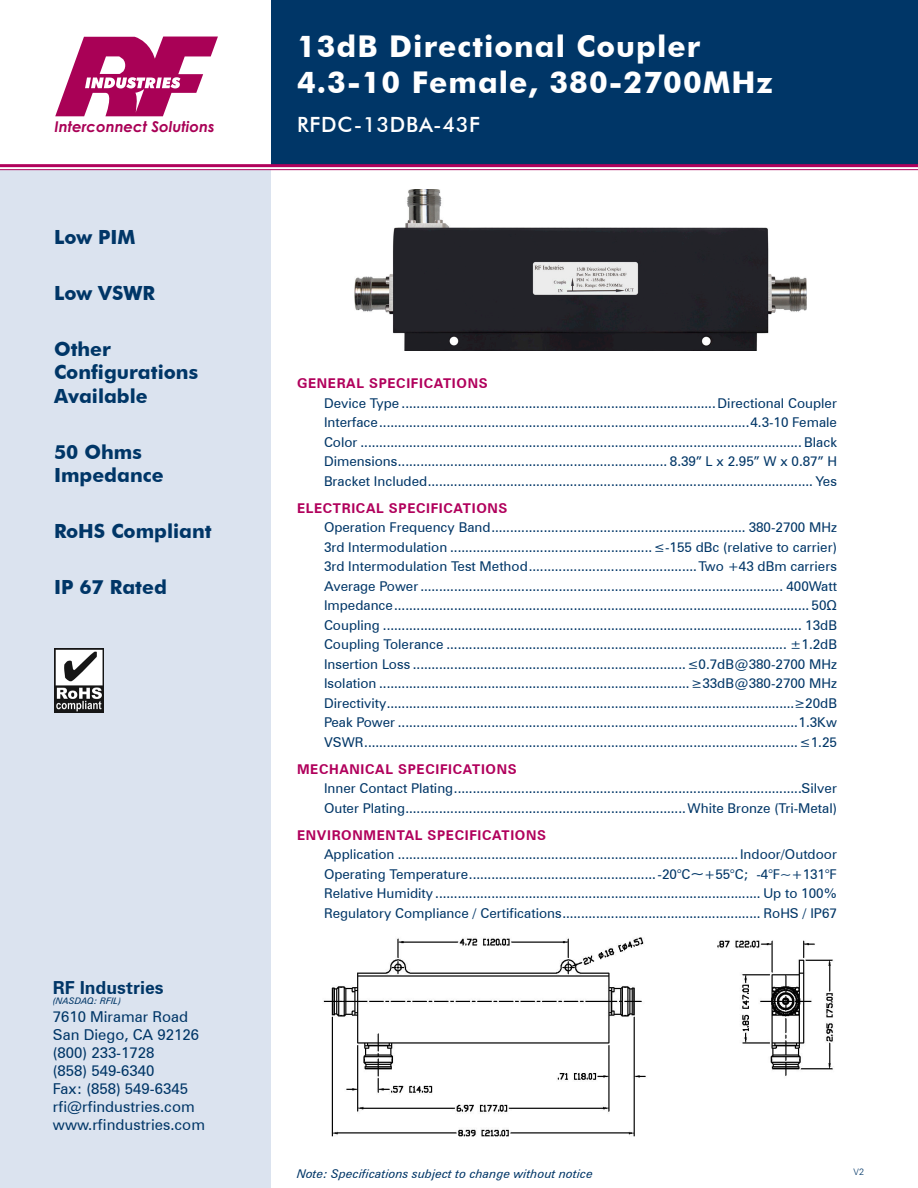
<style>
.page{position:relative;width:918px;height:1188px;background:#fff}
.page>*{position:absolute;margin:0;border:0;box-sizing:border-box;transform-origin:0 0}
.Heading{font:700 30px "Futura BT";letter-spacing:.035em;color:#fff}
.Heading-2{font:500 21px "Futura BT";letter-spacing:.035em;color:#fff}
.t1{font:700 19.5px/23.4px "Futura BT";color:#003667}
.t2{font:700 18px "Zurich BT";color:#003667}
.t3{font:15px/18px "Zurich BT";color:#003667}
.t4{font:italic 700 14.85px "Century Gothic";color:#a90156}
.Content{font:13.5px "Zurich BT";color:#003667}
.Section_Headings{font:700 13.5px "Zurich BT";letter-spacing:.05em;color:#b1015c}
.t5{font:italic 12px "Zurich BT";color:#003667}
.t6{font:italic 9px "Zurich BT";color:#003667}
.Certification_captio{font:300 9px "Zurich BT";color:#003667}
.s1{font-size:16.5px}
</style>
<div class="page">
<div style="left:271px;top:0;width:647px;height:165px;background:#003667"></div>
<div style="left:0;top:170px;width:271px;height:1018px;background:#dbe3ef"></div>
<img style="left:55px;top:648px;width:48px;height:64px">
<hr style="left:0;top:164px;width:918px;height:3px;background:#b1015c">
<hr style="left:0;top:169px;width:918px;height:1px;background:#b1015c">
<svg style="left:55px;top:37px;width:163px;height:79px"></svg>
<img style="left:354px;top:189px;width:453px;height:162px">
<img style="left:323px;top:937px;width:511px;height:200px">
<p class="t4" style="left:55px;top:116px;width:162px">Interconnect Solutions</p>
<h3 class="t1" style="left:54px;top:226px;width:83px">Low PIM</h3>
<h3 class="t1" style="left:54px;top:281px;width:102px">Low VSWR</h3>
<h3 class="t1" style="left:54px;top:337px;width:146px">Other<br>Configurations<br>Available</h3>
<h3 class="t1" style="left:54px;top:440px;width:111px">50 Ohms<br>Impedance</h3>
<h3 class="t1" style="left:54px;top:519px;width:159px">RoHS Compliant</h3>
<h3 class="t1" style="left:54px;top:575px;width:114px">IP 67 Rated</h3>
<h3 class="t2" style="left:53px;top:974px;width:112px">RF Industries</h3>
<p class="t6" style="left:53px;top:995px;width:70px">(NASDAQ: RFIL)</p>
<p class="t3" style="left:53px;top:1007px;width:154px">7610 Miramar Road<br>San Diego, CA 92126 (800) 233-1728<br>(858) 549-6340<br>Fax: (858) 549-6345 rfi@rfindustries.com www.rfindustries.com</p>
<p class="Heading" style="left:297px;top:29px;width:405px">13dB Directional Coupler</p>
<p class="Heading" style="left:297px;top:65px;width:478px">4.3-10 Female, 380-2700MHz</p>
<p class="Heading-2" style="left:297px;top:112px;width:185px">RFDC-13DBA-43F</p>
<p class="Section_Headings" style="left:297px;top:374px;width:192px">GENERAL SPECIFICATIONS</p>
<p class="Content" style="left:324px;top:393px;width:515px">Device Type ....................................................................................Directional Coupler</p>
<p class="Content" style="left:324px;top:413px;width:515px">Interface...................................................................................................4.3-10 Female</p>
<p class="Content" style="left:324px;top:432px;width:514px">Color ...................................................................................................................... Black</p>
<p class="Content" style="left:324px;top:452px;width:514px">Dimensions........................................................................ 8.39” L x 2.95” W x 0.87” H</p>
<p class="Content" style="left:324px;top:471px;width:514px">Bracket Included....................................................................................................... Yes</p>
<p class="Section_Headings" style="left:297px;top:498px;width:212px">ELECTRICAL SPECIFICATIONS</p>
<p class="Content" style="left:324px;top:518px;width:514px">Operation Frequency Band.................................................................... 380-2700 MHz</p>
<p class="Content" style="left:324px;top:537px;width:515px">3rd Intermodulation ......................................................≤-155 dBc (relative to carrier)</p>
<p class="Content" style="left:324px;top:557px;width:514px">3rd Intermodulation Test Method.............................................Two +43 dBm carriers</p>
<p class="Content" style="left:324px;top:576px;width:515px">Average Power................................................................................................. 400Watt</p>
<p class="Content" style="left:324px;top:596px;width:514px">Impedance............................................................................................................... 50Ω</p>
<p class="Content" style="left:324px;top:615px;width:514px">Coupling ................................................................................................................ 13dB</p>
<p class="Content" style="left:324px;top:635px;width:514px">Coupling Tolerance ........................................................................................... ±1.2dB</p>
<p class="Content" style="left:324px;top:654px;width:514px">Insertion Loss .........................................................................≤0.7dB @ 380-2700 MHz</p>
<p class="Content" style="left:324px;top:674px;width:514px">Isolation ...................................................................................≥33dB @ 380-2700 MHz</p>
<p class="Content" style="left:324px;top:693px;width:514px">Directivity.............................................................................................................≥20dB</p>
<p class="Content" style="left:324px;top:713px;width:514px">Peak Power ...........................................................................................................1.3Kw</p>
<p class="Content" style="left:324px;top:732px;width:514px">VSWR....................................................................................................................≤1.25</p>
<p class="Section_Headings" style="left:297px;top:759px;width:221px">MECHANICAL SPECIFICATIONS</p>
<p class="Content" style="left:324px;top:779px;width:515px">Inner Contact Plating.............................................................................................Silver</p>
<p class="Content" style="left:324px;top:798px;width:515px">Outer Plating...........................................................................White Bronze (Tri-Metal)</p>
<p class="Section_Headings" style="left:297px;top:825px;width:251px">ENVIRONMENTAL SPECIFICATIONS</p>
<p class="Content" style="left:324px;top:845px;width:514px">Application ...........................................................................................Indoor/Outdoor</p>
<p class="Content" style="left:324px;top:864px;width:514px">Operating Temperature..................................................-20°C<span class="s1">~</span>+55°C; -4°F~+131°F</p>
<p class="Content" style="left:324px;top:884px;width:514px">Relative Humidity ....................................................................................... Up to 100%</p>
<p class="Content" style="left:324px;top:903px;width:515px">Regulatory Compliance / Certifications..................................................... RoHS / IP67</p>
<p class="t5" style="left:297px;top:1166px;width:298px">Note: Specifications subject to change without notice</p>
<p class="Certification_captio" style="left:854px;top:1167px;width:12px">V2</p>
</div>
